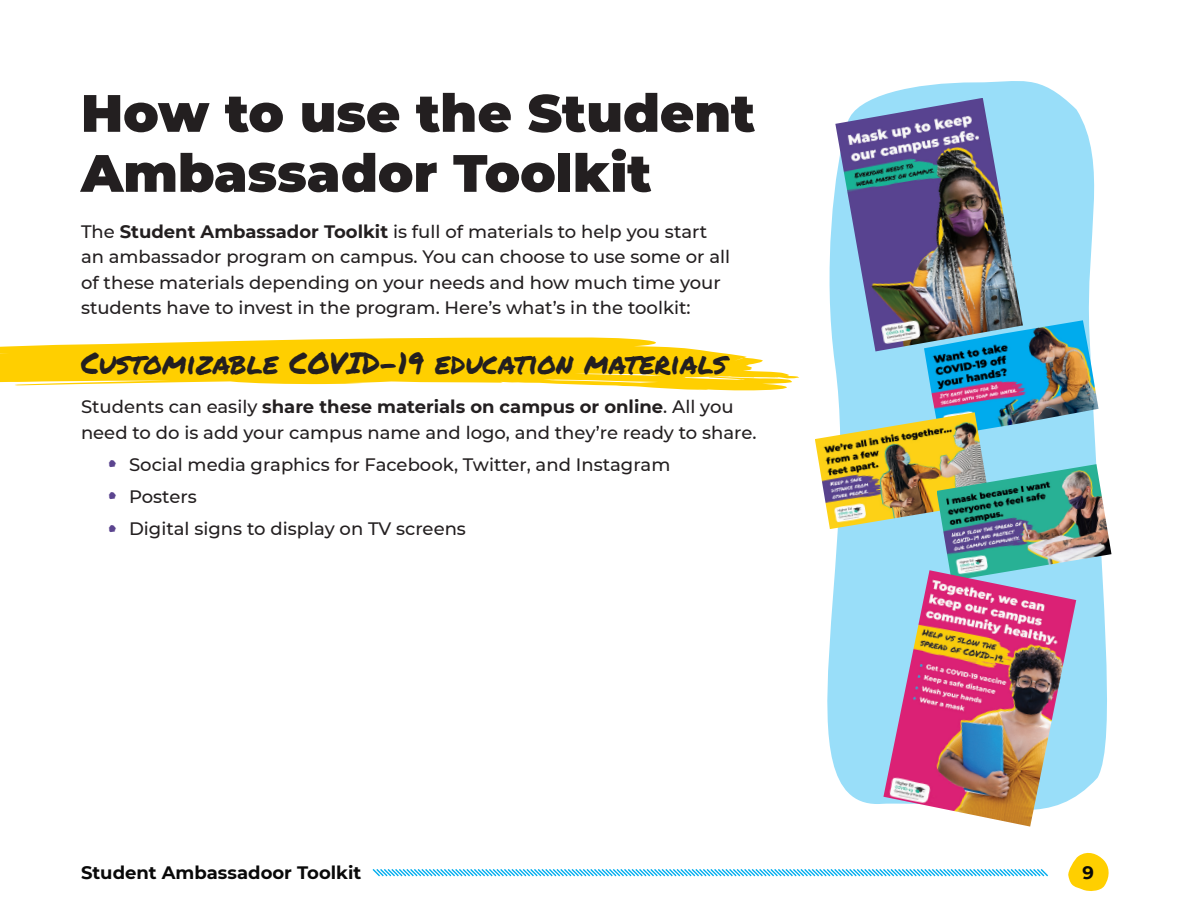
<style>
.page{position:relative;width:1188px;height:918px;background:#fff}
.page>*{position:absolute;margin:0;border:0;box-sizing:border-box;transform-origin:0 0}
.t1{font:900 52.5px/60px "Montserrat";color:#231f20}
.t2{font:30px "Permanent Marker";color:#231f20}
.body{font:500 18px/25.5px "Montserrat";color:#231f20}
.body_before_bullets{font:500 18px/25.5px "Montserrat";color:#231f20}
.t3{font:700 18px "Montserrat";color:#090909}
.s1{font-weight:700}
.s2{font-family:"Permanent Marker";font-weight:400;font-size:31.5px;color:#5b448f}
</style>
<div class="page">
<svg style="left:1068px;top:852px;width:41px;height:39px"></svg>
<svg style="left:372px;top:869px;width:676px;height:8px"></svg>
<svg style="left:0;top:337px;width:779px;height:54px"></svg>
<svg style="left:779px;top:81px;width:328px;height:723px;fill:#99def9"></svg>
<img style="left:924px;top:320px;width:175px;height:117px">
<img style="left:835px;top:98px;width:188px;height:253px">
<img style="left:815px;top:412px;width:175px;height:117px">
<img style="left:937px;top:464px;width:175px;height:117px">
<img style="left:883px;top:570px;width:193px;height:257px">
<p class="t1" style="left:81px;top:80px;width:676px">How to use the Student<br>Ambassador Toolkit</p>
<p class="body" style="left:81px;top:218px;width:651px">The <span class="s1">Student Ambassador Toolkit</span> is full of materials to help you start an ambassador program on campus. You can choose to use some or all of these materials depending on your needs and how much time your students have to invest in the program. Here’s what’s in the toolkit:</p>
<p class="t2" style="left:81px;top:341px;width:647px">Customizable COVID-19 education materials</p>
<p class="body_before_bullets" style="left:81px;top:393px;width:677px">Students can easily <span class="s1">share these materials on campus or online</span>. All you need to do is add your campus name and logo, and they’re ready to share.</p>
<p class="body" style="left:108px;top:451px;width:564px"><span class="s2">•</span> Social media graphics for Facebook, Twitter, and Instagram</p>
<p class="body" style="left:108px;top:483px;width:90px"><span class="s2">•</span> Posters</p>
<p class="body" style="left:108px;top:515px;width:359px"><span class="s2">•</span> Digital signs to display on TV screens</p>
<p class="t3" style="left:81px;top:859px;width:282px">Student Ambassadoor Toolkit</p>
<p class="t3" style="left:1083px;top:859px;width:13px">9</p>
</div>
